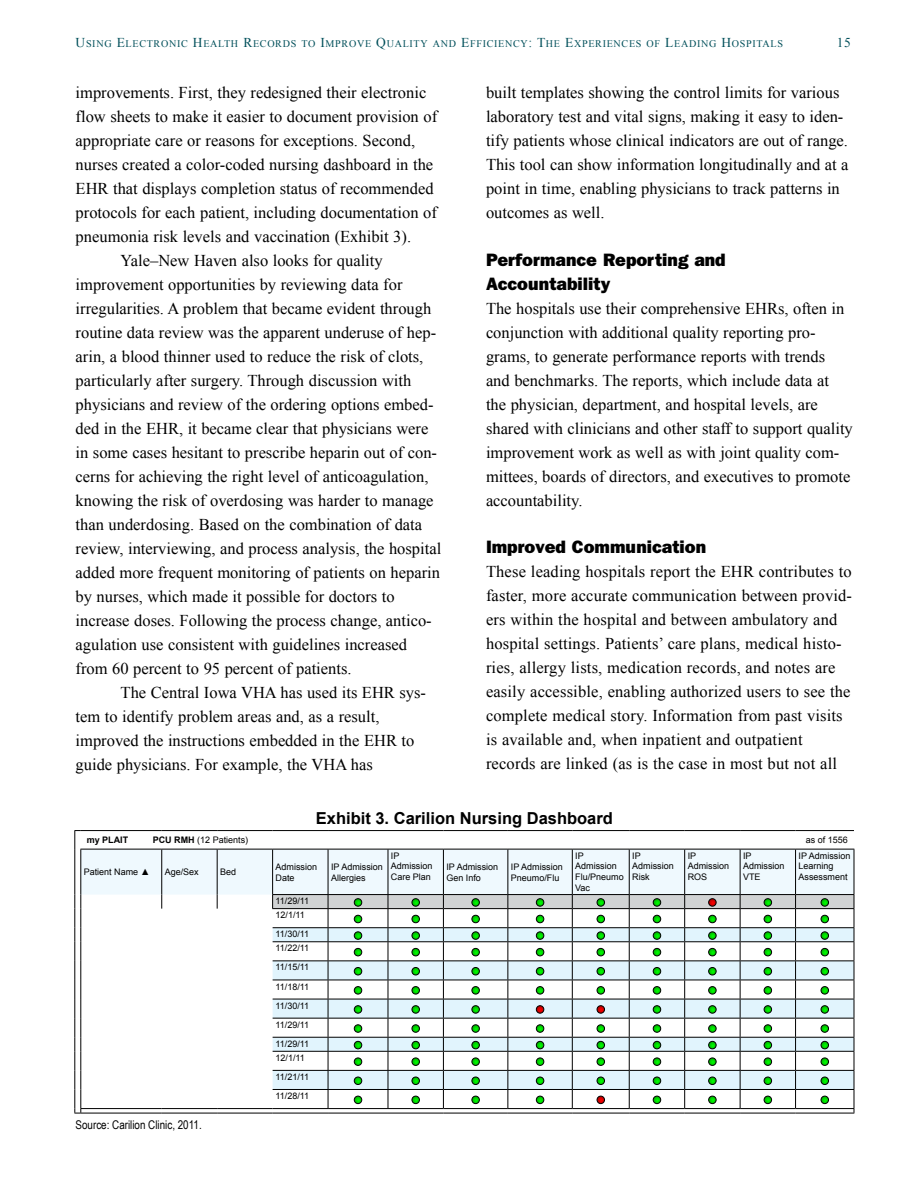
<style>
.page{position:relative;width:918px;height:1188px;background:#fff}
.page>*{position:absolute;margin:0;border:0;box-sizing:border-box;transform-origin:0 0}
.Head_B_-_Franklin{font:18px/24px "ITC Franklin Gothic Std Hvy";color:#000}
.BT_2_-_Times_IB{font:16.5px/24px "Times New Roman";color:#000}
.BT_-_Times_IB{font:16.5px/24px "Times New Roman";letter-spacing:.01em;color:#000}
.Table_Head{font:700 16.5px "Arial";color:#000}
.t1{font:13.5px "Times New Roman";color:#004f5a}
.Table_source_-_Aria{font:12px "Arial Narrow";color:#000}
.t2{font:10.2px "Times New Roman";letter-spacing:.065em;color:#004f5a}
.t3{font:9px/10.8px "Arial";color:#000}
.t4{font:700 9px "Arial";color:#000}
.s1{font-size:13.5px}
.s2{font-weight:700}
</style>
<div class="page">
<svg style="left:74px;top:830px;width:781px;height:284px"></svg>
<div style="left:821px;top:1096px;width:8px;height:8px;border:1px solid #000;border-radius:50%"></div>
<p class="t2" style="left:76px;top:37px;width:708px"><span class="s1">U</span>SING <span class="s1">E</span>LECTRONIC <span class="s1">H</span>EALTH <span class="s1">R</span>ECORDS TO <span class="s1">I</span>MPROVE <span class="s1">Q</span>UALITY AND <span class="s1">E</span>FFICIENCY<span class="s1">: T</span>HE <span class="s1">E</span>XPERIENCES OF <span class="s1">L</span>EADING <span class="s1">H</span>OSPITALS</p>
<p class="t1" style="left:837px;top:34px;width:16px">15</p>
<p class="BT_2_-_Times_IB" style="left:76px;top:80px;width:363px">improvements. First, they redesigned their electronic flow sheets to make it easier to document provision of appropriate care or reasons for exceptions. Second, nurses created a color-coded nursing dashboard in the EHR that displays completion status of recommended protocols for each patient, including documentation of pneumonia risk levels and vaccination (Exhibit 3).</p>
<p class="BT_2_-_Times_IB" style="left:76px;top:248px;width:367px;text-indent:45px">Yale–New Haven also looks for quality improvement opportunities by reviewing data for irregularities. A problem that became evident through routine data review was the apparent underuse of hep&shy;arin, a blood thinner used to reduce the risk of clots, particularly after surgery. Through discussion with physicians and review of the ordering options embed&shy;ded in the EHR, it became clear that physicians were in some cases hesitant to prescribe heparin out of con&shy;cerns for achieving the right level of anticoagulation, knowing the risk of overdosing was harder to manage than underdosing. Based on the combination of data review, interviewing, and process analysis, the hospital added more frequent monitoring of patients on heparin by nurses, which made it possible for doctors to increase doses. Following the process change, antico&shy;agulation use consistent with guidelines increased from 60 percent to 95 percent of patients.</p>
<p class="BT_2_-_Times_IB" style="left:76px;top:680px;width:352px;text-indent:45px">The Central Iowa VHA has used its EHR sys&shy;tem to identify problem areas and, as a result, improved the instructions embedded in the EHR to guide physicians. For example, the VHA has</p>
<p class="BT_2_-_Times_IB" style="left:486px;top:80px;width:364px">built templates showing the control limits for various laboratory test and vital signs, making it easy to iden&shy;tify patients whose clinical indicators are out of range.<br>This tool can show information longitudinally and at a point in time, enabling physicians to track patterns in outcomes as well.</p>
<p class="Head_B_-_Franklin" style="left:486px;top:247px;width:241px">Performance Reporting and<br>Accountability</p>
<p class="BT_-_Times_IB" style="left:486px;top:296px;width:368px">The hospitals use their comprehensive EHRs, often in conjunction with additional quality reporting pro&shy;grams, to generate performance reports with trends and benchmarks. The reports, which include data at the physician, department, and hospital levels, are shared with clinicians and other staff to support quality improvement work as well as with joint quality com&shy;mittees, boards of directors, and executives to promote accountability.</p>
<p class="Head_B_-_Franklin" style="left:486px;top:535px;width:222px">Improved Communication</p>
<p class="BT_-_Times_IB" style="left:486px;top:560px;width:368px">These leading hospitals report the EHR contributes to faster, more accurate communication between provid&shy;ers within the hospital and between ambulatory and hospital settings. Patients’ care plans, medical histo&shy;ries, allergy lists, medication records, and notes are easily accessible, enabling authorized users to see the complete medical story. Information from past visits is available and, when inpatient and outpatient records are linked (as is the case in most but not all</p>
<p class="Table_Head" style="left:316px;top:808px;width:299px">Exhibit 3. Carilion Nursing Dashboard</p>
<p class="t4" style="left:87px;top:834px;width:43px">my PLAIT</p>
<p class="t3" style="left:153px;top:835px;width:97px"><span class="s2">PCU RMH</span> (12 Patients)</p>
<p class="t3" style="left:806px;top:835px;width:44px">as of 1556</p>
<p class="t3" style="left:84px;top:867px;width:67px">Patient Name ▲</p>
<p class="t3" style="left:165px;top:867px;width:36px">Age/Sex</p>
<p class="t3" style="left:220px;top:867px;width:18px">Bed</p>
<p class="t3" style="left:276px;top:861px;width:43px">Admission<br>Date</p>
<p class="t3" style="left:331px;top:861px;width:53px">IP Admission<br>Allergies</p>
<p class="t3" style="left:391px;top:850px;width:43px">IP<br>Admission<br>Care Plan</p>
<p class="t3" style="left:446px;top:861px;width:53px">IP Admission<br>Gen Info</p>
<p class="t3" style="left:511px;top:861px;width:53px">IP Admission<br>Pneumo/Flu</p>
<p class="t3" style="left:575px;top:850px;width:50px">IP<br>Admission<br>Flu/Pneumo<br>Vac</p>
<p class="t3" style="left:632px;top:850px;width:43px">IP<br>Admission<br>Risk</p>
<p class="t3" style="left:688px;top:850px;width:43px">IP<br>Admission<br>ROS</p>
<p class="t3" style="left:743px;top:850px;width:43px">IP<br>Admission<br>VTE</p>
<p class="t3" style="left:799px;top:850px;width:53px">IP Admission<br>Learning<br>Assessment</p>
<p class="t3" style="left:276px;top:896px;width:35px">11/29/11</p>
<p class="t3" style="left:276px;top:910px;width:31px">12/1/11</p>
<p class="t3" style="left:276px;top:929px;width:35px">11/30/11</p>
<p class="t3" style="left:276px;top:943px;width:35px">11/22/11</p>
<p class="t3" style="left:276px;top:962px;width:35px">11/15/11</p>
<p class="t3" style="left:276px;top:981px;width:35px">11/18/11</p>
<p class="t3" style="left:276px;top:1000px;width:35px">11/30/11</p>
<p class="t3" style="left:276px;top:1019px;width:35px">11/29/11</p>
<p class="t3" style="left:276px;top:1038px;width:35px">11/29/11</p>
<p class="t3" style="left:276px;top:1052px;width:31px">12/1/11</p>
<p class="t3" style="left:276px;top:1071px;width:35px">11/21/11</p>
<p class="t3" style="left:276px;top:1091px;width:35px">11/28/11</p>
<p class="Table_source_-_Aria" style="left:76px;top:1116px;width:128px">Source: Carilion Clinic, 2011.</p>
</div>
